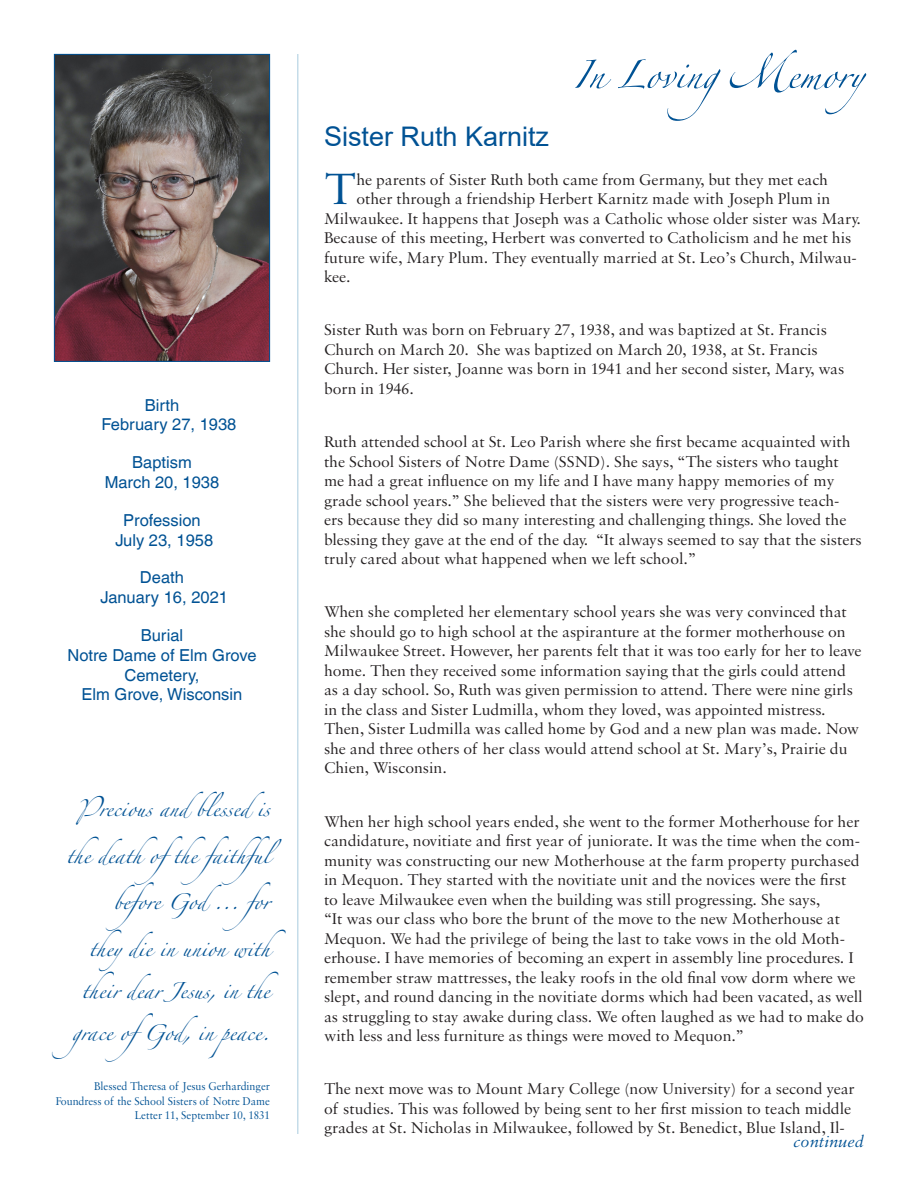
<style>
.page{position:relative;width:918px;height:1188px;background:#fff}
.page>*{position:absolute;margin:0;border:0;box-sizing:border-box;transform-origin:0 0}
.t1{font:63px "Zapfino Extra LT Pro";color:#005294}
.Head_1{font:46.5px "Sabon MT Pro";color:#005294}
.t2{font:36px/42px "Zapfino Extra LT Pro";color:#005294}
.Head_1-2{font:27px "Arial";color:#005294}
.t3{font:italic 17.25px "Sabon MT Pro";color:#005294}
.Head_1-3{font:16.5px/19.5px "Sabon MT Pro";color:#231f20}
.Date_Headers{font:16.5px/19.8px "Helvetica LT Com";color:#005294;text-align:center}
.t4{font:12px/14.4px "Sabon MT Pro";color:#005294;text-align:right;scale:.93 1}
</style>
<div class="page">
<hr style="left:297px;top:54px;width:1px;height:1080px;background:#c5dce9">
<img style="left:56px;top:56px;width:212px;height:304px">
<div style="left:54px;top:54px;width:216px;height:308px;border:1px solid #005294"></div>
<p class="Date_Headers" style="left:101px;top:395px;width:137px;text-align:left;text-indent:43px">Birth<br>February 27, 1938</p>
<p class="Date_Headers" style="left:105px;top:452px;width:116px">Baptism<br>March 20, 1938</p>
<p class="Date_Headers" style="left:115px;top:510px;width:99px">Profession<br>July 23, 1958</p>
<p class="Date_Headers" style="left:101px;top:568px;width:129px">Death<br>January 16, 2021</p>
<p class="Date_Headers" style="left:67px;top:625px;width:191px">Burial<br>Notre Dame of Elm Grove<br>Cemetery,</p>
<p class="Date_Headers" style="left:82px;top:685px;width:162px">Elm Grove, Wisconsin</p>
<h3 class="t2" style="left:78px;top:783px;width:193px">Precious and blessed is</h3>
<h3 class="t2" style="left:66px;top:829px;width:228px">the death ofthe faithful</h3>
<h3 class="t2" style="left:113px;top:876px;width:182px">before God ... for</h3>
<h3 class="t2" style="left:89px;top:922px;width:182px">they die in union with</h3>
<h3 class="t2" style="left:72px;top:964px;width:199px">their dear Jesus, in the grace ofGod, in peace.</h3>
<p class="t4" style="left:56px;top:1079px;width:232px">Blessed Theresa of Jesus Gerhardinger<br>Foundress of the School Sisters of Notre Dame<br>Letter 11, September 10, 1831</p>
<h1 class="t1" style="left:573px;top:29px;width:293px">In LovingMemory</h1>
<p class="Head_1-2" style="left:324px;top:118px;width:227px">Sister Ruth Karnitz</p>
<p class="Head_1" style="left:324px;top:161px;width:34px">T</p>
<p class="Head_1-3" style="left:356px;top:169px;width:473px">he parents of Sister Ruth both came from Germany, but they met each</p>
<p class="Head_1-3" style="left:356px;top:189px;width:475px">other through a friendship Herbert Karnitz made with Joseph Plum in</p>
<p class="Head_1-3" style="left:324px;top:208px;width:538px">Milwaukee. It happens that Joseph was a Catholic whose older sister was Mary.</p>
<p class="Head_1-3" style="left:324px;top:228px;width:529px">Because of this meeting, Herbert was converted to Catholicism and he met his</p>
<p class="Head_1-3" style="left:324px;top:247px;width:534px">future wife, Mary Plum. They eventually married at St. Leo’s Church, Milwau-</p>
<p class="Head_1-3" style="left:324px;top:267px;width:28px">kee.</p>
<p class="Head_1-3" style="left:324px;top:320px;width:522px">Sister Ruth was born on February 27, 1938, and was baptized at St. Francis Church on March 20. She was baptized on March 20, 1938, at St. Francis Church. Her sister, Joanne was born in 1941 and her second sister, Mary, was born in 1946.</p>
<p class="Head_1-3" style="left:324px;top:432px;width:539px">Ruth attended school at St. Leo Parish where she first became acquainted with the School Sisters of Notre Dame (SSND). She says, “The sisters who taught me had a great influence on my life and I have many happy memories of my grade school years.” She believed that the sisters were very progressive teach&shy;ers because they did so many interesting and challenging things. She loved the blessing they gave at the end of the day. “It always seemed to say that the sisters truly cared about what happened when we left school.”</p>
<p class="Head_1-3" style="left:324px;top:602px;width:539px">When she completed her elementary school years she was very convinced that she should go to high school at the aspiranture at the former motherhouse on Milwaukee Street. However, her parents felt that it was too early for her to leave home. Then they received some information saying that the girls could attend as a day school. So, Ruth was given permission to attend. There were nine girls in the class and Sister Ludmilla, whom they loved, was appointed mistress.<br>Then, Sister Ludmilla was called home by God and a new plan was made. Now she and three others of her class would attend school at St. Mary’s, Prairie du Chien, Wisconsin.</p>
<p class="Head_1-3" style="left:324px;top:811px;width:541px">When her high school years ended, she went to the former Motherhouse for her candidature, novitiate and first year of juniorate. It was the time when the com&shy;munity was constructing our new Motherhouse at the farm property purchased in Mequon. They started with the novitiate unit and the novices were the first to leave Milwaukee even when the building was still progressing. She says,<br>“It was our class who bore the brunt of the move to the new Motherhouse at Mequon. We had the privilege of being the last to take vows in the old Moth&shy;erhouse. I have memories of becoming an expert in assembly line procedures. I remember straw mattresses, the leaky roofs in the old final vow dorm where we slept, and round dancing in the novitiate dorms which had been vacated, as well as struggling to stay awake during class. We often laughed as we had to make do with less and less furniture as things were moved to Mequon.”</p>
<p class="Head_1-3" style="left:324px;top:1079px;width:532px">The next move was to Mount Mary College (now University) for a second year of studies. This was followed by being sent to her first mission to teach middle grades at St. Nicholas in Milwaukee, followed by St. Benedict, Blue Island, Il-</p>
<p class="t3" style="left:793px;top:1131px;width:72px">continued</p>
</div>
